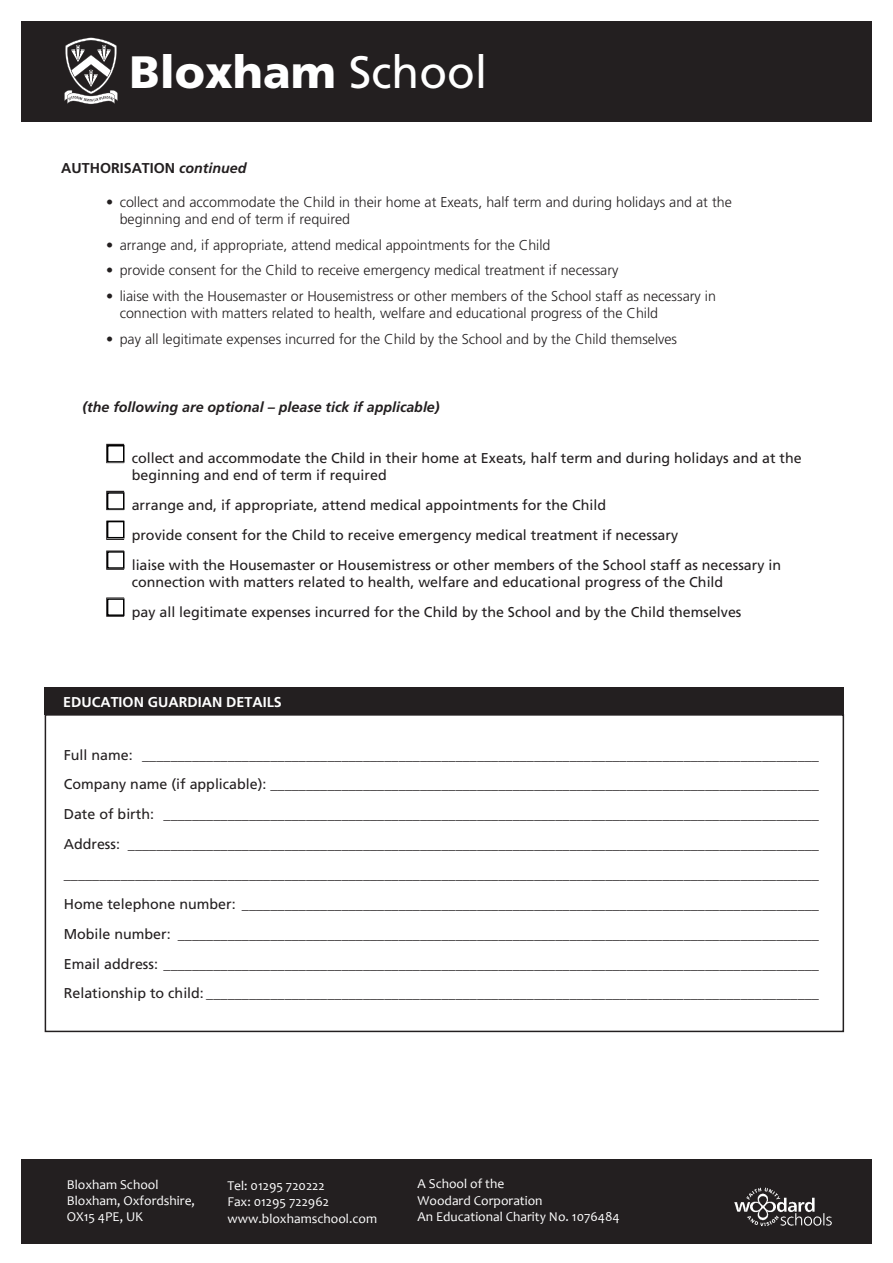
<style>
.page{position:relative;width:893px;height:1263px;background:#fff}
.page>*{position:absolute;margin:0;border:0;box-sizing:border-box;transform-origin:0 0}
.t1{font:900 45.3px "Frutiger";color:#fff}
.t2{font:14.25px/29.8px "Frutiger";color:#231f20}
.t3{font:300 14.25px/17.1px "Frutiger";color:#231f20}
.t4{font:italic 700 14.25px "Frutiger";color:#231f20}
.t5{font:700 14.25px "Frutiger";color:#fff}
.t6{font:700 14.25px "Frutiger";color:#231f20}
.t7{font:13.5px/16.2px "Candara";color:#fff}
.s1{font-weight:400}
.s2{font-style:italic}
</style>
<div class="page">
<div style="left:21px;top:1159px;width:851px;height:85px;background:#231f20"></div>
<div style="left:21px;top:21px;width:851px;height:100px;background:#231f20"></div>
<svg style="left:64px;top:37px;width:54px;height:67px"></svg>
<img style="left:734px;top:1187px;width:98px;height:40px">
<div style="left:106px;top:444px;width:18px;height:19px;border:2px solid #231f20"></div>
<div style="left:106px;top:491px;width:18px;height:19px;border:2px solid #231f20"></div>
<div style="left:106px;top:521px;width:18px;height:19px;border:2px solid #231f20"></div>
<div style="left:106px;top:550px;width:18px;height:20px;border:2px solid #231f20"></div>
<div style="left:106px;top:597px;width:18px;height:20px;border:2px solid #231f20"></div>
<div style="left:45px;top:714px;width:799px;height:318px;border:2px solid #231f20"></div>
<div style="left:45px;top:687px;width:799px;height:28px;background:#231f20"></div>
<div style="left:107px;top:445px;width:18px;height:18px;background:#fff"></div>
<div style="left:107px;top:445px;width:18px;height:18px;border:2px solid #000"></div>
<div style="left:107px;top:492px;width:18px;height:18px;background:#fff"></div>
<div style="left:107px;top:492px;width:18px;height:18px;border:2px solid #000"></div>
<div style="left:107px;top:521px;width:18px;height:17px;background:#fff"></div>
<div style="left:107px;top:521px;width:18px;height:17px;border:1px solid #000"></div>
<div style="left:107px;top:551px;width:18px;height:18px;background:#fff"></div>
<div style="left:107px;top:551px;width:18px;height:18px;border:1px solid #000"></div>
<div style="left:107px;top:598px;width:18px;height:18px;background:#fff"></div>
<div style="left:107px;top:598px;width:18px;height:18px;border:1px solid #000"></div>
<h1 class="t1" style="left:130px;top:46px;width:359px">Bloxham <span class="s1">School</span></h1>
<p class="t6" style="left:61px;top:162px;width:187px">AUTHORISATION <span class="s2">continued</span></p>
<p class="t3" style="left:120px;top:194px;width:614px;text-indent:-13px">• collect and accommodate the Child in their home at Exeats, half term and during holidays and at the beginning and end of term if required</p>
<p class="t3" style="left:106px;top:237px;width:446px">• arrange and, if appropriate, attend medical appointments for the Child</p>
<p class="t3" style="left:106px;top:263px;width:514px">• provide consent for the Child to receive emergency medical treatment if necessary</p>
<p class="t3" style="left:120px;top:288px;width:598px;text-indent:-13px">• liaise with the Housemaster or Housemistress or other members of the School staff as necessary in connection with matters related to health, welfare and educational progress of the Child</p>
<p class="t3" style="left:106px;top:331px;width:572px">• pay all legitimate expenses incurred for the Child by the School and by the Child themselves</p>
<p class="t4" style="left:82px;top:401px;width:359px">(the following are optional – please tick if applicable)</p>
<p class="t2" style="left:132px;top:451px;width:671px;line-height:17.1px">collect and accommodate the Child in their home at Exeats, half term and during holidays and at the beginning and end of term if required</p>
<p class="t2" style="left:132px;top:491px;width:651px">arrange and, if appropriate, attend medical appointments for the Child<br>provide consent for the Child to receive emergency medical treatment if necessary<br>liaise with the Housemaster or Housemistress or other members of the School staff as necessary in</p>
<p class="t2" style="left:132px;top:568px;width:611px">connection with matters related to health, welfare and educational progress of the Child pay all legitimate expenses incurred for the Child by the School and by the Child themselves</p>
<p class="t5" style="left:63px;top:696px;width:220px">EDUCATION GUARDIAN DETAILS</p>
<p class="t2" style="left:64px;top:741px;width:757px;text-align:justify">Full name: _______________________________________________________________________________________________ Company name (if applicable): _____________________________________________________________________________ Date of birth: ____________________________________________________________________________________________ Address: _________________________________________________________________________________________________ __________________________________________________________________________________________________________ Home telephone number: _________________________________________________________________________________ Mobile number: __________________________________________________________________________________________ Email address: ____________________________________________________________________________________________ Relationship to child: ______________________________________________________________________________________</p>
<p class="t7" style="left:67px;top:1176px;width:130px">Bloxham School<br>Bloxham, Oxfordshire,<br>OX15 4PE, UK</p>
<p class="t7" style="left:227px;top:1178px;width:151px">Tel: 01295 720222<br>Fax: 01295 722962 www.bloxhamschool.com</p>
<p class="t7" style="left:417px;top:1176px;width:204px">A School of the<br>Woodard Corporation<br>An Educational Charity No. 1076484</p>
</div>
